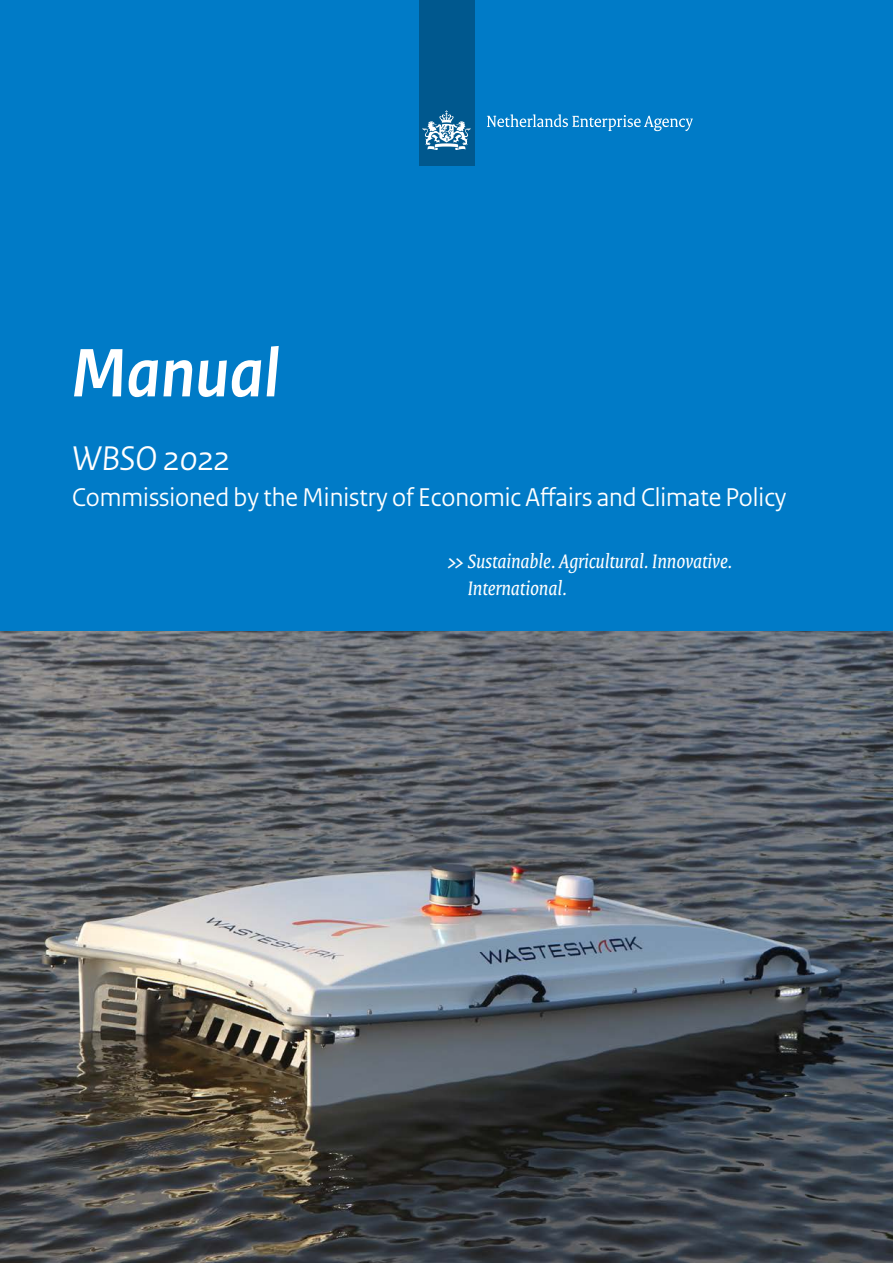
<style>
.page{position:relative;width:893px;height:1263px;background:#fff}
.page>*{position:absolute;margin:0;border:0;box-sizing:border-box;transform-origin:0 0}
.H1_01_RO_Titel{font:italic 700 72px "Rijksoverheid Sans Heading";color:#fff}
.P_02_RO_Subtitel{font:italic 36px "Rijksoverheid Sans Heading";color:#fff}
.P_02_RO_Subtitel_2{font:27px "Rijksoverheid Sans Heading";color:#fff}
.t1{font:italic 21px/27px "Rijksoverheid Serif";color:#fff}
.s1{font-weight:700}
</style>
<div class="page">
<div style="left:0;top:0;width:893px;height:632px;background:#007bc7"></div>
<div style="left:419px;top:0;width:55px;height:166px;background:#00588e"></div>
<svg style="left:423px;top:110px;width:47px;height:40px"></svg>
<svg style="left:487px;top:114px;width:206px;height:17px"></svg>
<img style="left:0;top:631px;width:893px;height:632px">
<h1 class="H1_01_RO_Titel" style="left:72px;top:332px;width:209px">Manual</h1>
<p class="P_02_RO_Subtitel" style="left:72px;top:438px;width:159px">WBSO 2022</p>
<p class="P_02_RO_Subtitel_2" style="left:72px;top:481px;width:716px">Commissioned by the Ministry of Economic Affairs and Climate Policy</p>
<p class="t1" style="left:468px;top:548px;width:267px;text-indent:-21px"><span class="s1">&gt;&gt;</span> Sustainable. Agricultural. Innovative.<br>International.</p>
</div>
